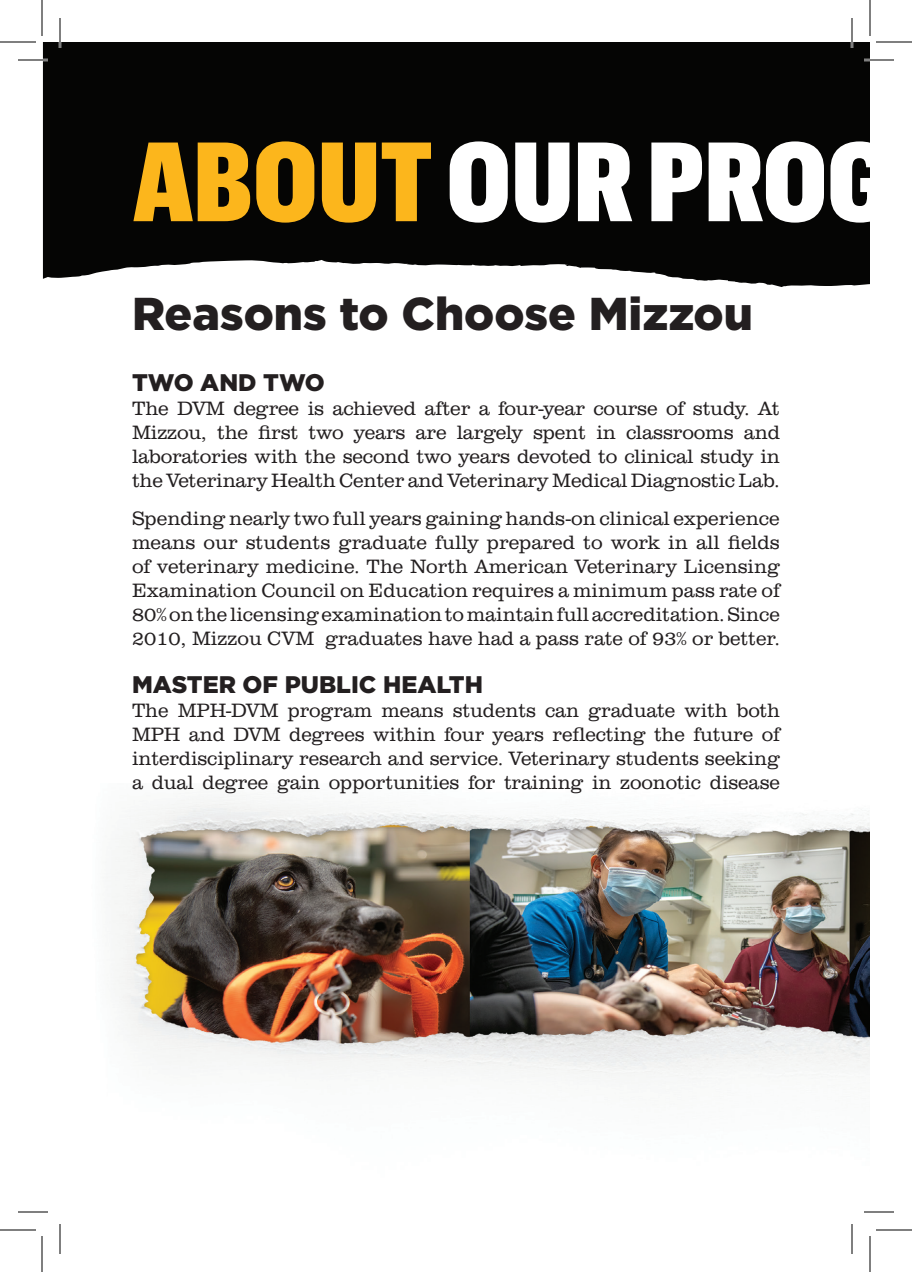
<style>
.page{position:relative;width:912px;height:1272px;background:#fff}
.page>*{position:absolute;margin:0;border:0;box-sizing:border-box;transform-origin:0 0}
.t1{font:900 110px "Graphik Cond";color:#fff}
.t2{font:900 46px "Gotham";color:#231f20}
.t3{font:900 24px "Gotham";color:#231f20}
.t4{font:300 20px/24px "Clarendon URW";letter-spacing:-.005em;color:#231f20;text-align:justify}
.s1{color:#fcb61c}
</style>
<div class="page">
<img style="left:115px;top:796px;width:755px;height:283px">
<div style="left:43px;top:42px;width:827px;height:245px;background:#050504"></div>
<hr style="left:18px;top:59px;width:30px;height:2px;background:#fff">
<hr style="left:864px;top:59px;width:30px;height:2px;background:#fff">
<hr style="left:59px;top:18px;width:2px;height:30px;background:#fff">
<hr style="left:851px;top:18px;width:2px;height:30px;background:#fff">
<hr style="left:18px;top:60px;width:30px;height:1px;background:#000">
<hr style="left:864px;top:60px;width:30px;height:1px;background:#000">
<hr style="left:18px;top:1212px;width:30px;height:1px;background:#000">
<hr style="left:864px;top:1212px;width:30px;height:1px;background:#000">
<hr style="left:60px;top:18px;width:1px;height:30px;background:#000">
<hr style="left:60px;top:1224px;width:1px;height:30px;background:#000">
<hr style="left:852px;top:18px;width:1px;height:30px;background:#000">
<hr style="left:852px;top:1224px;width:1px;height:30px;background:#000">
<hr style="left:0;top:42px;width:36px;height:1px;background:#000">
<hr style="left:876px;top:42px;width:36px;height:1px;background:#000">
<hr style="left:0;top:1230px;width:36px;height:1px;background:#000">
<hr style="left:876px;top:1230px;width:36px;height:1px;background:#000">
<hr style="left:42px;top:0;width:1px;height:36px;background:#000">
<hr style="left:42px;top:1236px;width:1px;height:36px;background:#000">
<hr style="left:870px;top:0;width:1px;height:36px;background:#000">
<hr style="left:870px;top:1236px;width:1px;height:36px;background:#000">
<p class="t1" style="left:133px;top:101px;width:759px"><span class="s1">ABOUT</span>OUR PROG</p>
<p class="t2" style="left:132px;top:282px;width:622px">Reasons to Choose Mizzou</p>
<p class="t3" style="left:132px;top:366px;width:194px">TWO AND TWO</p>
<p class="t4" style="left:132px;top:397px;width:650px">The DVM degree is achieved after a four-year course of study. At Mizzou, the first two years are largely spent in classrooms and laboratories with the second two years devoted to clinical study in the Veterinary Health Center and Veterinary Medical Diagnostic Lab.</p>
<p class="t4" style="left:132px;top:507px;width:650px">Spending nearly two full years gaining hands-on clinical experience means our students graduate fully prepared to work in all fields of veterinary medicine. The North American Veterinary Licensing Examination Council on Education requires a minimum pass rate of 80% on the licensing examination to maintain full accreditation. Since 2010, Mizzou CVM graduates have had a pass rate of 93% or better.</p>
<p class="t3" style="left:132px;top:668px;width:353px">MASTER OF PUBLIC HEALTH</p>
<p class="t4" style="left:132px;top:699px;width:650px">The MPH-DVM program means students can graduate with both MPH and DVM degrees within four years reflecting the future of interdisciplinary research and service. Veterinary students seeking a dual degree gain opportunities for training in zoonotic disease</p>
</div>
